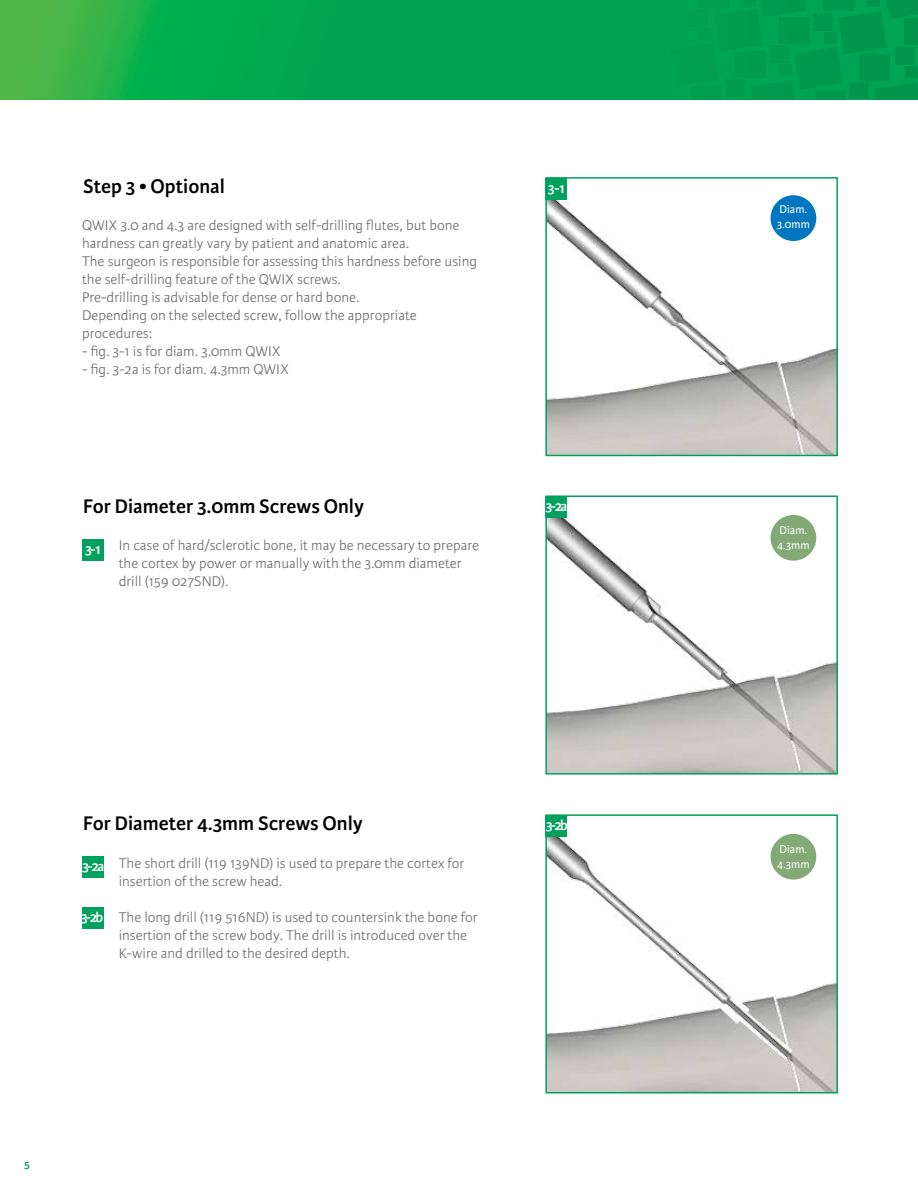
<style>
.page{position:relative;width:918px;height:1188px;background:#fff}
.page>*{position:absolute;margin:0;border:0;box-sizing:border-box;transform-origin:0 0}
.t1{font:600 21px "Karmina Sans";color:#000}
.t2{font:300 15px/18px "Karmina Sans";color:#6d6d71}
.t3{font:600 15px "Karmina Sans";letter-spacing:-.125em;color:#fff}
.t4{font:12px/14.4px "Karmina Sans";color:#fff}
.t5{font:600 12px "Karmina Sans";color:#00a550}
</style>
<div class="page">
<img style="left:0;top:0;width:671px;height:99px">
<div style="left:671px;top:0;width:247px;height:100px;background:#009d4d"></div>
<img style="left:548px;top:195px;width:287px;height:258px">
<div style="left:545px;top:177px;width:293px;height:279px;border:2px solid #00a05f"></div>
<img style="left:548px;top:515px;width:287px;height:257px">
<div style="left:545px;top:495px;width:293px;height:280px;border:2px solid #00a05f"></div>
<img style="left:548px;top:833px;width:287px;height:258px">
<div style="left:545px;top:814px;width:293px;height:280px;border:2px solid #00a05f"></div>
<div style="left:82px;top:539px;width:22px;height:22px;background:#00a05f"></div>
<div style="left:82px;top:856px;width:22px;height:22px;background:#00a05f"></div>
<div style="left:82px;top:907px;width:22px;height:22px;background:#00a05f"></div>
<div style="left:545px;top:178px;width:22px;height:22px;background:#00a05f"></div>
<div style="left:545px;top:496px;width:22px;height:22px;background:#00a05f"></div>
<div style="left:545px;top:815px;width:22px;height:22px;background:#00a05f"></div>
<div style="left:771px;top:195px;width:45px;height:46px;background:#0076bf;border-radius:50%"></div>
<div style="left:771px;top:515px;width:45px;height:46px;background:#83a976;border-radius:50%"></div>
<div style="left:771px;top:834px;width:45px;height:46px;background:#83a976;border-radius:50%"></div>
<h1 class="t1" style="left:83px;top:174px;width:143px">Step 3 • Optional</h1>
<p class="t2" style="left:82px;top:217px;width:396px">QWIX 3.0 and 4.3 are designed with self-drilling flutes, but bone hardness can greatly vary by patient and anatomic area.<br>The surgeon is responsible for assessing this hardness before using the self-drilling feature of the QWIX screws.<br>Pre-drilling is advisable for dense or hard bone.<br>Depending on the selected screw, follow the appropriate procedures:</p>
<p class="t2" style="left:82px;top:343px;width:200px">- fig. 3-1 is for diam. 3.0mm QWIX</p>
<p class="t2" style="left:82px;top:361px;width:208px">- fig. 3-2a is for diam. 4.3mm QWIX</p>
<h1 class="t1" style="left:83px;top:494px;width:282px">For Diameter 3.0mm Screws Only</h1>
<p class="t3" style="left:85px;top:540px;width:17px">3- 1</p>
<p class="t2" style="left:119px;top:537px;width:362px">In case of hard/sclerotic bone, it may be necessary to prepare the cortex by power or manually with the 3.0mm diameter drill (159 027SND).</p>
<p class="t3" style="left:548px;top:179px;width:18px">3 - 1</p>
<p class="t3" style="left:545px;top:498px;width:24px">3- 2a</p>
<h1 class="t1" style="left:83px;top:811px;width:281px">For Diameter 4.3mm Screws Only</h1>
<p class="t3" style="left:82px;top:857px;width:24px">3- 2a</p>
<p class="t3" style="left:81px;top:909px;width:24px">3-2b</p>
<p class="t2" style="left:119px;top:854px;width:347px">The short drill (119 139ND) is used to prepare the cortex for insertion of the screw head.</p>
<p class="t2" style="left:119px;top:908px;width:360px">The long drill (119 516ND) is used to countersink the bone for insertion of the screw body. The drill is introduced over the<br>K-wire and drilled to the desired depth.</p>
<p class="t3" style="left:546px;top:817px;width:23px">3-2b</p>
<p class="t5" style="left:24px;top:1158px;width:7px">5</p>
<p class="t4" style="left:777px;top:202px;width:35px">Diam.<br>3.0mm</p>
<p class="t4" style="left:777px;top:524px;width:34px">Diam.<br>4.3mm</p>
<p class="t4" style="left:777px;top:843px;width:34px">Diam.<br>4.3mm</p>
</div>
